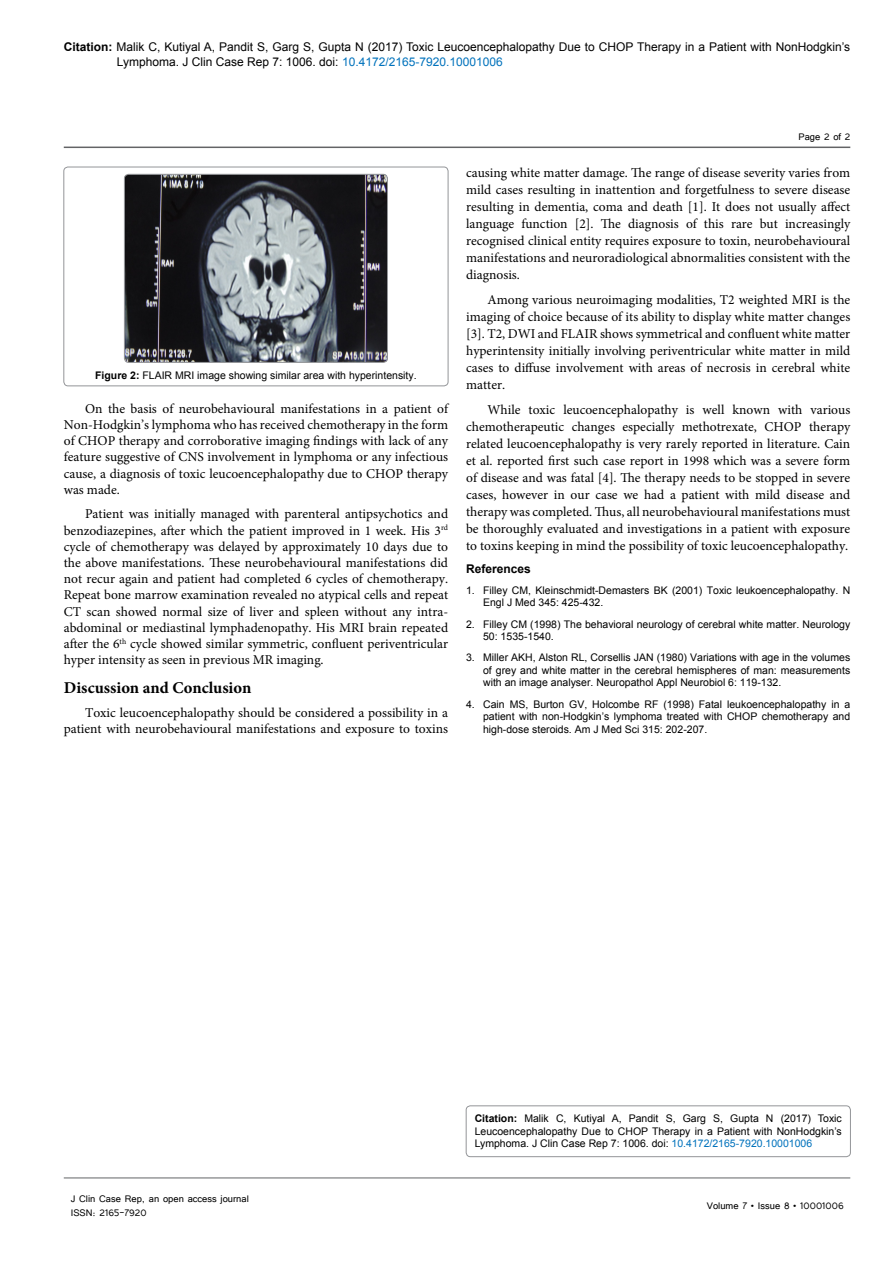
<style>
.page{position:relative;width:893px;height:1263px;background:#fff}
.page>*{position:absolute;margin:0;border:0;box-sizing:border-box;transform-origin:0 0}
.t1{font:700 16.5px "Minion Pro";color:#000}
.t2{font:13.5px/17px "Minion Pro";color:#000;text-align:justify}
.t3{font:12px/14.4px "Arial";color:#000}
.t4{font:12px/14.4px "Tunga";color:#000}
.t5{font:700 12px "Arial";color:#000}
.t6{font:10.5px/12.6px "Arial";color:#000;text-align:justify}
.s1{font-weight:700}
.s2{color:#0072bc}
</style>
<div class="page">
<hr style="left:64px;top:147px;width:786px;height:1px;background:#636466">
<hr style="left:64px;top:1178px;width:786px;height:1px;background:#636466">
<div style="left:64px;top:167px;width:384px;height:219px;border:1px solid #939598;border-radius:4px"></div>
<img style="left:124px;top:174px;width:263px;height:188px">
<div style="left:124px;top:174px;width:263px;height:188px;border:1px solid #939598;border-radius:4px"></div>
<div style="left:466px;top:1106px;width:384px;height:51px;border:1px solid #939598;border-radius:4px"></div>
<p class="t3" style="left:117px;top:40px;width:735px;text-indent:-53px"><span class="s1">Citation:</span> Malik C, Kutiyal A, Pandit S, Garg S, Gupta N (2017) Toxic Leucoencephalopathy Due to CHOP Therapy in a Patient with NonHodgkin’s<br>Lymphoma. J Clin Case Rep 7: 1006. doi: <span class="s2">10.4172/2165-7920.10001006</span></p>
<p class="t6" style="left:95px;top:369px;width:323px"><span class="s1">Figure 2:</span> FLAIR MRI image showing similar area with hyperintensity.</p>
<p class="t2" style="left:64px;top:400px;width:386px;line-height:16.2px;text-indent:21px">On the basis of neurobehavioural manifestations in a patient of Non-Hodgkin’s lymphoma who has received chemotherapy in the form of CHOP therapy and corroborative imaging findings with lack of any feature suggestive of CNS involvement in lymphoma or any infectious cause, a diagnosis of toxic leucoencephalopathy due to CHOP therapy was made.</p>
<p class="t2" style="left:64px;top:506px;width:386px;line-height:16.2px;text-indent:21px">Patient was initially managed with parenteral antipsychotics and benzodiazepines, after which the patient improved in 1 week. His 3<sup>rd </sup>cycle of chemotherapy was delayed by approximately 10 days due to the above manifestations. These neurobehavioural manifestations did not recur again and patient had completed 6 cycles of chemotherapy.<br>Repeat bone marrow examination revealed no atypical cells and repeat CT scan showed normal size of liver and spleen without any intra&shy;abdominal or mediastinal lymphadenopathy. His MRI brain repeated after the 6<sup>th</sup> cycle showed similar symmetric, confluent periventricular hyper intensity as seen in previous MR imaging.</p>
<p class="t1" style="left:64px;top:676px;width:189px">Discussion and Conclusion</p>
<p class="t2" style="left:64px;top:705px;width:386px;line-height:16.2px;text-align:right">Toxic leucoencephalopathy should be considered a possibility in a patient with neurobehavioural manifestations and exposure to toxins</p>
<p class="t4" style="left:798px;top:128px;width:54px">Page 2 of 2</p>
<p class="t2" style="left:466px;top:164px;width:386px">causing white matter damage. The range of disease severity varies from mild cases resulting in inattention and forgetfulness to severe disease resulting in dementia, coma and death [1]. It does not usually affect language function [2]. The diagnosis of this rare but increasingly recognised clinical entity requires exposure to toxin, neurobehavioural manifestations and neuroradiological abnormalities consistent with the diagnosis.</p>
<p class="t2" style="left:466px;top:291px;width:386px;text-indent:21px">Among various neuroimaging modalities, T2 weighted MRI is the imaging of choice because of its ability to display white matter changes [3]. T2, DWI and FLAIR shows symmetrical and confluent white matter hyperintensity initially involving periventricular white matter in mild cases to diffuse involvement with areas of necrosis in cerebral white matter.</p>
<p class="t2" style="left:466px;top:401px;width:386px;text-indent:21px">While toxic leucoencephalopathy is well known with various chemotherapeutic changes especially methotrexate, CHOP therapy related leucoencephalopathy is very rarely reported in literature. Cain et al. reported first such case report in 1998 which was a severe form of disease and was fatal [4]. The therapy needs to be stopped in severe cases, however in our case we had a patient with mild disease and therapy was completed. Thus, all neurobehavioural manifestations must be thoroughly evaluated and investigations in a patient with exposure to toxins keeping in mind the possibility of toxic leucoencephalopathy.</p>
<p class="t5" style="left:466px;top:560px;width:66px">References</p>
<p class="t6" style="left:483px;top:584px;width:369px;text-indent:-17px">1. Filley CM, Kleinschmidt-Demasters BK (2001) Toxic leukoencephalopathy. N<br>Engl J Med 345: 425-432.</p>
<p class="t6" style="left:483px;top:618px;width:369px;text-indent:-17px">2. Filley CM (1998) The behavioral neurology of cerebral white matter. Neurology<br>50: 1535-1540.</p>
<p class="t6" style="left:483px;top:651px;width:369px;text-indent:-17px">3. Miller AKH, Alston RL, Corsellis JAN (1980) Variations with age in the volumes of grey and white matter in the cerebral hemispheres of man: measurements with an image analyser. Neuropathol Appl Neurobiol 6: 119-132.</p>
<p class="t6" style="left:483px;top:698px;width:369px;text-indent:-17px">4. Cain MS, Burton GV, Holcombe RF (1998) Fatal leukoencephalopathy in a patient with non-Hodgkin’s lymphoma treated with CHOP chemotherapy and high-dose steroids. Am J Med Sci 315: 202-207.</p>
<p class="t4" style="left:71px;top:1190px;width:180px">J Clin Case Rep, an open access journal<br>ISSN: 2165-7920</p>
<p class="t6" style="left:475px;top:1112px;width:369px"><span class="s1">Citation:</span> Malik C, Kutiyal A, Pandit S, Garg S, Gupta N (2017) Toxic Leucoencephalopathy Due to CHOP Therapy in a Patient with NonHodgkin’s Lymphoma. J Clin Case Rep 7: 1006. doi: <span class="s2">10.4172/2165-7920.10001006</span></p>
<p class="t4" style="left:707px;top:1197px;width:138px">Volume 7 • Issue 8 • 10001006</p>
</div>
